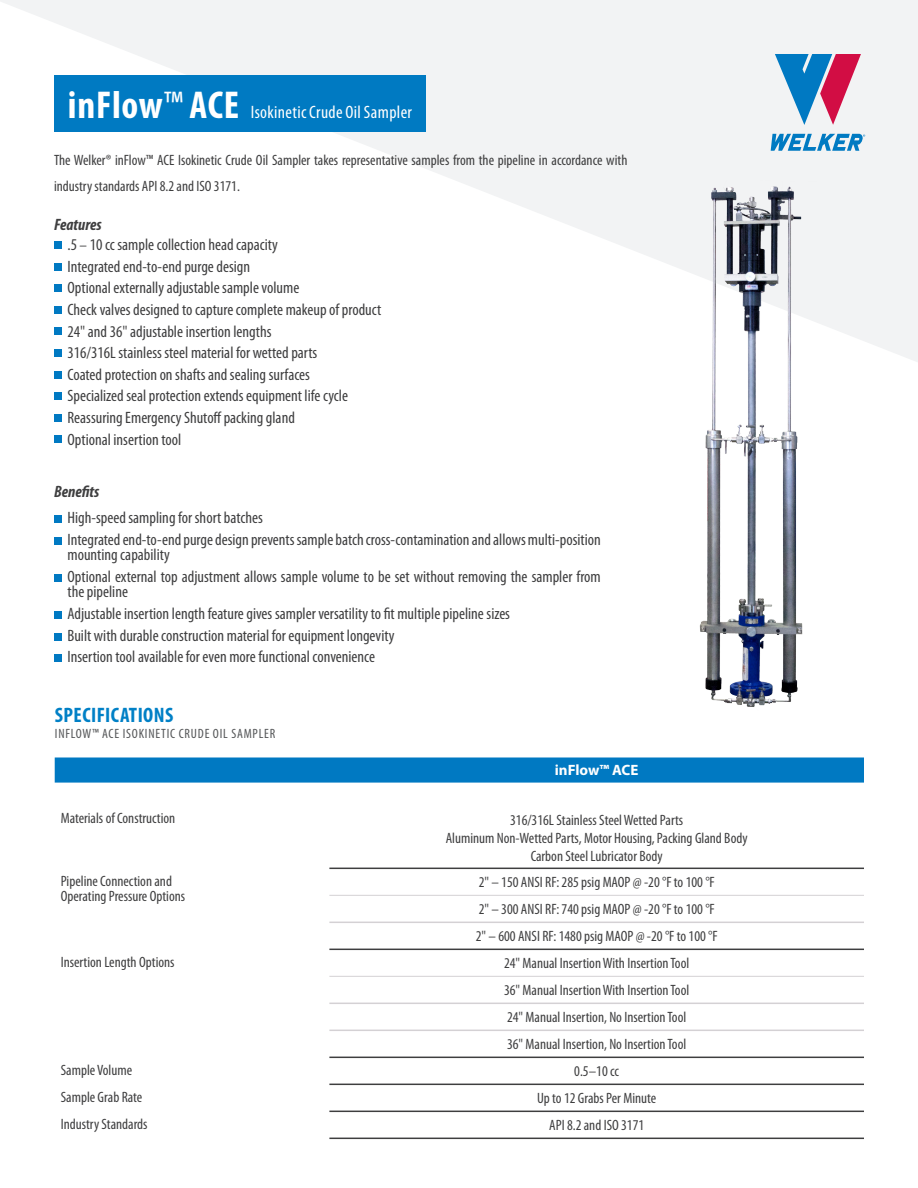
<style>
.page{position:relative;width:918px;height:1188px;background:#fff}
.page>*{position:absolute;margin:0;border:0;box-sizing:border-box;transform-origin:0 0}
.t1{font:700 condensed 21px "Myriad Pro";letter-spacing:.02em;color:#0080c6}
.t2{font:condensed 18px "Myriad Pro";letter-spacing:.02em;color:#fff}
.t3{font:condensed 16.5px/15.6px "Myriad Pro";color:#3e3e3f}
.t4{font:italic 700 condensed 16.5px "Myriad Pro";color:#3e3e3f}
.t5{font:condensed 15px/25.5px "Myriad Pro";color:#3e3e3f}
.t6{font:700 15px "Myriad Pro";color:#fff}
.t7{font:condensed 13.5px "Myriad Pro";letter-spacing:.06em;color:#545557}
.s1{font-weight:700;font-size:39px}
.s2{font-size:39px}
.s3{font-size:15px}
</style>
<div class="page">
<svg style="left:0;top:0;width:918px;height:362px"></svg>
<svg style="left:775px;top:54px;width:86px;height:71px"></svg>
<svg style="left:771px;top:134px;width:94px;height:17px"></svg>
<div style="left:54px;top:75px;width:372px;height:57px;background:#007ac2"></div>
<div style="left:55px;top:758px;width:809px;height:25px;background:#0079c2"></div>
<hr style="left:329px;top:1057px;width:535px;height:1px;background:#3e3e3f">
<hr style="left:329px;top:868px;width:535px;height:1px;background:#3e3e3f">
<hr style="left:329px;top:949px;width:535px;height:1px;background:#3e3e3f">
<hr style="left:329px;top:976px;width:535px;height:1px;background:#d4d1d4">
<hr style="left:329px;top:1003px;width:535px;height:1px;background:#d4d1d4">
<hr style="left:329px;top:1030px;width:535px;height:1px;background:#d4d1d4">
<hr style="left:329px;top:1084px;width:535px;height:1px;background:#3e3e3f">
<hr style="left:329px;top:1111px;width:535px;height:1px;background:#3e3e3f">
<hr style="left:329px;top:1138px;width:535px;height:1px;background:#3e3e3f">
<hr style="left:329px;top:895px;width:535px;height:1px;background:#d4d1d4">
<hr style="left:329px;top:922px;width:535px;height:1px;background:#d4d1d4">
<div style="left:54px;top:515px;width:8px;height:8px;background:#0079c2"></div>
<div style="left:54px;top:537px;width:8px;height:8px;background:#0079c2"></div>
<div style="left:54px;top:574px;width:8px;height:8px;background:#0079c2"></div>
<div style="left:54px;top:611px;width:8px;height:8px;background:#0079c2"></div>
<div style="left:54px;top:633px;width:8px;height:8px;background:#0079c2"></div>
<div style="left:54px;top:655px;width:8px;height:7px;background:#0079c2"></div>
<div style="left:54px;top:241px;width:8px;height:8px;background:#0079c2"></div>
<div style="left:54px;top:263px;width:8px;height:7px;background:#0079c2"></div>
<div style="left:54px;top:284px;width:8px;height:8px;background:#0079c2"></div>
<div style="left:54px;top:306px;width:8px;height:8px;background:#0079c2"></div>
<div style="left:54px;top:328px;width:8px;height:7px;background:#0079c2"></div>
<div style="left:54px;top:349px;width:8px;height:8px;background:#0079c2"></div>
<div style="left:54px;top:371px;width:8px;height:7px;background:#0079c2"></div>
<div style="left:54px;top:392px;width:8px;height:8px;background:#0079c2"></div>
<div style="left:54px;top:414px;width:8px;height:8px;background:#0079c2"></div>
<div style="left:54px;top:436px;width:8px;height:7px;background:#0079c2"></div>
<img style="left:670px;top:170px;width:158px;height:537px">
<p class="t2" style="left:68px;top:101px;width:346px"><span class="s1">inFlow</span><span class="s2">™</span> <span class="s1">ACE</span> Isokinetic Crude Oil Sampler</p>
<p class="t5" style="left:54px;top:147px;width:575px">The Welker® inFlow™ ACE Isokinetic Crude Oil Sampler takes representative samples from the pipeline in accordance with industry standards API 8.2 and ISO 3171.</p>
<p class="t4" style="left:54px;top:214px;width:49px">Features</p>
<p class="t3" style="left:68px;top:237px;width:212px">.5 <span class="s3">–</span> 10 cc sample collection head capacity</p>
<p class="t3" style="left:68px;top:258px;width:184px">Integrated end-to-end purge design</p>
<p class="t3" style="left:68px;top:280px;width:233px">Optional externally adjustable sample volume</p>
<p class="t3" style="left:68px;top:302px;width:315px">Check valves designed to capture complete makeup of product</p>
<p class="t3" style="left:68px;top:323px;width:206px">24" and 36" adjustable insertion lengths</p>
<p class="t3" style="left:68px;top:345px;width:251px">316/316L stainless steel material for wetted parts</p>
<p class="t3" style="left:68px;top:366px;width:244px">Coated protection on shafts and sealing surfaces</p>
<p class="t3" style="left:68px;top:388px;width:282px">Specialized seal protection extends equipment life cycle</p>
<p class="t3" style="left:68px;top:410px;width:229px">Reassuring Emergency Shutoff packing gland</p>
<p class="t3" style="left:68px;top:431px;width:115px">Optional insertion tool</p>
<p class="t4" style="left:54px;top:481px;width:47px">Benefits</p>
<p class="t3" style="left:68px;top:510px;width:197px">High-speed sampling for short batches</p>
<p class="t3" style="left:67px;top:531px;width:535px">Integrated end-to-end purge design prevents sample batch cross-contamination and allows multi-position mounting capability</p>
<p class="t3" style="left:67px;top:568px;width:535px">Optional external top adjustment allows sample volume to be set without removing the sampler from the pipeline</p>
<p class="t3" style="left:68px;top:606px;width:444px">Adjustable insertion length feature gives sampler versatility to fit multiple pipeline sizes</p>
<p class="t3" style="left:68px;top:627px;width:328px">Built with durable construction material for equipment longevity</p>
<p class="t3" style="left:68px;top:649px;width:309px">Insertion tool available for even more functional convenience</p>
<p class="t1" style="left:55px;top:702px;width:120px">SPECIFICATIONS</p>
<p class="t7" style="left:55px;top:726px;width:222px">INFLOW™ ACE ISOKINETIC CRUDE OIL SAMPLER</p>
<p class="t6" style="left:555px;top:760px;width:85px">inFlow™ ACE</p>
<p class="t5" style="left:61px;top:805px;width:116px">Materials of Construction</p>
<p class="t5" style="left:510px;top:807px;width:175px">316/316L Stainless Steel Wetted Parts</p>
<p class="t5" style="left:446px;top:825px;width:303px">Aluminum Non-Wetted Parts, Motor Housing, Packing Gland Body</p>
<p class="t5" style="left:531px;top:843px;width:134px">Carbon Steel Lubricator Body</p>
<p class="t5" style="left:61px;top:868px;width:113px">Pipeline Connection and</p>
<p class="t5" style="left:61px;top:883px;width:126px">Operating Pressure Options</p>
<p class="t5" style="left:479px;top:870px;width:238px">2" – 150 ANSI RF: 285 psig MAOP @ -20 °F to 100 °F</p>
<p class="t5" style="left:479px;top:897px;width:238px">2" – 300 ANSI RF: 740 psig MAOP @ -20 °F to 100 °F</p>
<p class="t5" style="left:476px;top:924px;width:243px">2" – 600 ANSI RF: 1480 psig MAOP @ -20 °F to 100 °F</p>
<p class="t5" style="left:61px;top:949px;width:115px">Insertion Length Options</p>
<p class="t5" style="left:504px;top:951px;width:187px">24" Manual Insertion With Insertion Tool</p>
<p class="t5" style="left:504px;top:978px;width:187px">36" Manual Insertion With Insertion Tool</p>
<p class="t5" style="left:507px;top:1005px;width:181px">24" Manual Insertion, No Insertion Tool</p>
<p class="t5" style="left:507px;top:1032px;width:181px">36" Manual Insertion, No Insertion Tool</p>
<p class="t5" style="left:61px;top:1057px;width:73px">Sample Volume</p>
<p class="t5" style="left:574px;top:1059px;width:46px">0.5–10 cc</p>
<p class="t5" style="left:61px;top:1084px;width:83px">Sample Grab Rate</p>
<p class="t5" style="left:537px;top:1086px;width:121px">Up to 12 Grabs Per Minute</p>
<p class="t5" style="left:61px;top:1111px;width:88px">Industry Standards</p>
<p class="t5" style="left:549px;top:1113px;width:97px">API 8.2 and ISO 3171</p>
</div>
